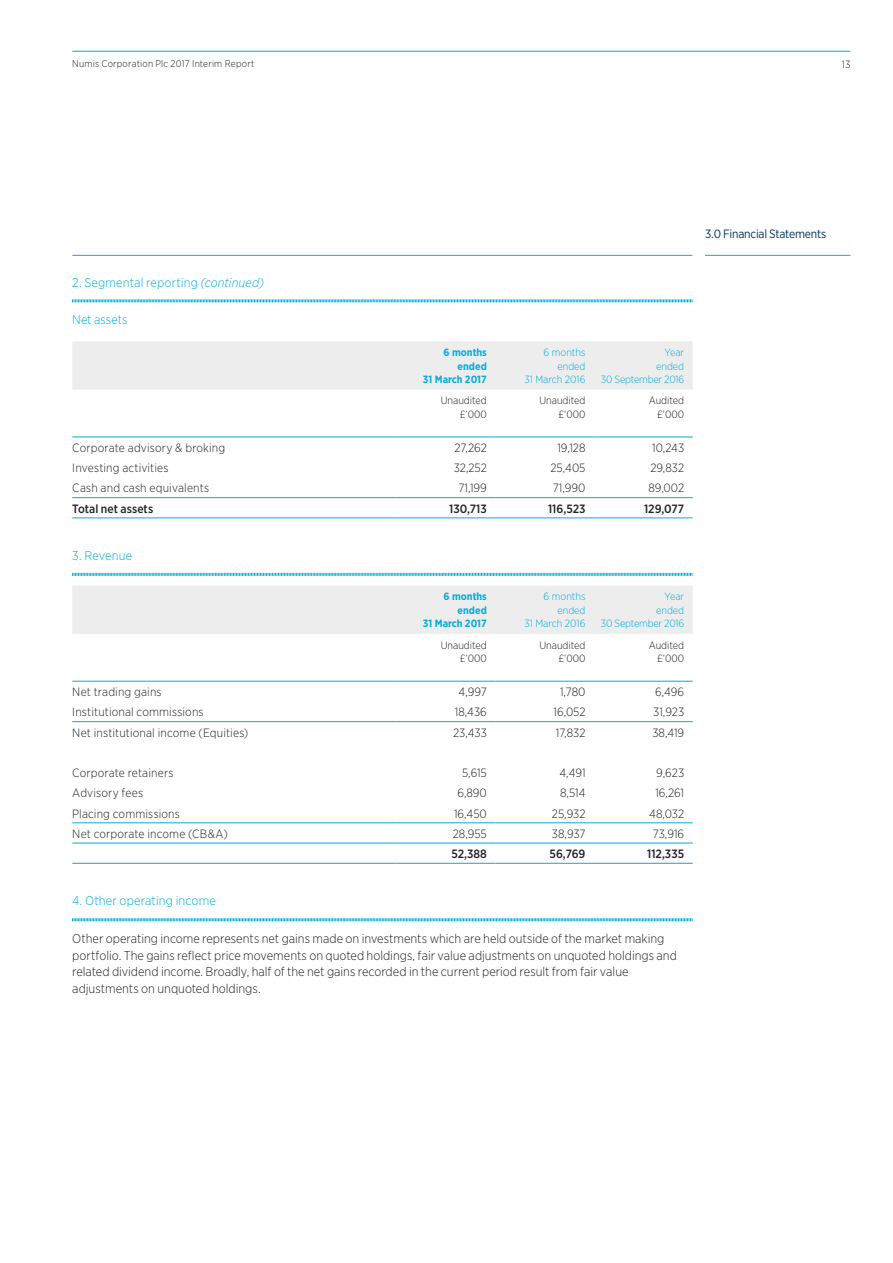
<style>
.page{position:relative;width:893px;height:1263px;background:#fff}
.page>*{position:absolute;margin:0;border:0;box-sizing:border-box;transform-origin:0 0}
.Body_text{font:300 12.75px/16.5px "Gotham Narrow";color:#231f20}
.Heading_1{font:300 12.75px "Gotham Narrow";letter-spacing:.01em;color:#00aedc}
.Heading_3{font:300 12.75px "Gotham Narrow";letter-spacing:.005em;color:#00aedc}
.Table_text{font:300 12px "Gotham Narrow";letter-spacing:.015em;color:#231f20}
.Table_figures{font:300 12px "Gotham Narrow";color:#231f20}
.Table_figures_Medium{font:500 12px "Gotham Narrow";color:#231f20}
.t1{font:12px "Gotham Narrow";letter-spacing:-.015em;color:#00345e}
.Table_text_Medium{font:500 12px "Gotham Narrow";letter-spacing:.005em;color:#231f20}
.Table_head_Black{font:300 10.5px "Gotham Narrow";color:#231f20}
.Table_head_Blue_312{font:300 10.5px/13.5px "Gotham Narrow";color:#00aedc;text-align:right}
.Table_head_Bold_Blue{font:700 10.5px/13.5px "Gotham Narrow";color:#00aedc;text-align:right}
.Table_head_Blue_312-2{font:300 10.5px "Gotham Narrow";letter-spacing:-.02em;color:#00aedc}
.t2{font:300 9.75px "Gotham Narrow";letter-spacing:.02em;color:#231f20}
.s1{font-style:italic}
</style>
<div class="page">
<hr style="left:72px;top:51px;width:778px;height:1px;background:#00aedc">
<hr style="left:72px;top:255px;width:620px;height:1px;background:#00aedc">
<hr style="left:705px;top:255px;width:145px;height:1px;background:#00aedc">
<svg style="left:72px;top:299px;width:621px;height:4px;background:#7fd6ed"></svg>
<div style="left:72px;top:341px;width:621px;height:48px;background:#eeedee"></div>
<hr style="left:72px;top:437px;width:325px;height:1px;background:#00aedc">
<hr style="left:397px;top:437px;width:98px;height:1px;background:#00aedc">
<hr style="left:495px;top:437px;width:99px;height:1px;background:#00aedc">
<hr style="left:594px;top:437px;width:99px;height:1px;background:#00aedc">
<hr style="left:72px;top:518px;width:325px;height:1px;background:#00aedc">
<hr style="left:397px;top:518px;width:98px;height:1px;background:#00aedc">
<hr style="left:495px;top:518px;width:99px;height:1px;background:#00aedc">
<hr style="left:594px;top:518px;width:99px;height:1px;background:#00aedc">
<hr style="left:72px;top:497px;width:325px;height:1px;background:#00aedc">
<hr style="left:397px;top:497px;width:98px;height:1px;background:#00aedc">
<hr style="left:495px;top:497px;width:99px;height:1px;background:#00aedc">
<hr style="left:594px;top:497px;width:99px;height:1px;background:#00aedc">
<svg style="left:72px;top:572px;width:621px;height:4px;background:#7fd6ed"></svg>
<svg style="left:72px;top:918px;width:621px;height:4px;background:#7fd5ed"></svg>
<div style="left:72px;top:586px;width:621px;height:48px;background:#eeedee"></div>
<hr style="left:72px;top:843px;width:325px;height:1px;background:#00aedc">
<hr style="left:397px;top:843px;width:98px;height:1px;background:#00aedc">
<hr style="left:495px;top:843px;width:99px;height:1px;background:#00aedc">
<hr style="left:594px;top:843px;width:99px;height:1px;background:#00aedc">
<hr style="left:72px;top:863px;width:325px;height:1px;background:#00aedc">
<hr style="left:397px;top:863px;width:98px;height:1px;background:#00aedc">
<hr style="left:495px;top:863px;width:99px;height:1px;background:#00aedc">
<hr style="left:594px;top:863px;width:99px;height:1px;background:#00aedc">
<hr style="left:72px;top:822px;width:325px;height:1px;background:#00aedc">
<hr style="left:397px;top:822px;width:98px;height:1px;background:#00aedc">
<hr style="left:495px;top:822px;width:99px;height:1px;background:#00aedc">
<hr style="left:594px;top:822px;width:99px;height:1px;background:#00aedc">
<hr style="left:72px;top:681px;width:325px;height:1px;background:#00aedc">
<hr style="left:397px;top:681px;width:98px;height:1px;background:#00aedc">
<hr style="left:495px;top:681px;width:99px;height:1px;background:#00aedc">
<hr style="left:594px;top:681px;width:99px;height:1px;background:#00aedc">
<hr style="left:72px;top:721px;width:325px;height:1px;background:#00aedc">
<hr style="left:397px;top:721px;width:98px;height:1px;background:#00aedc">
<hr style="left:495px;top:721px;width:99px;height:1px;background:#00aedc">
<hr style="left:594px;top:721px;width:99px;height:1px;background:#00aedc">
<p class="t2" style="left:72px;top:58px;width:184px">Numis Corporation Plc 2017 Interim Report</p>
<p class="Table_head_Black" style="left:842px;top:58px;width:10px">13</p>
<p class="Heading_1" style="left:72px;top:274px;width:193px">2. Segmental reporting <span class="s1">(continued)</span></p>
<p class="Heading_3" style="left:72px;top:312px;width:57px">Net assets</p>
<p class="Table_head_Bold_Blue" style="left:444px;top:346px;width:45px">6 months ended</p>
<p class="Table_head_Bold_Blue" style="left:423px;top:373px;width:66px">31 March 2017</p>
<p class="Table_head_Black" style="left:441px;top:394px;width:48px">Unaudited</p>
<p class="Table_head_Black" style="left:460px;top:408px;width:29px">£’000</p>
<p class="Table_head_Blue_312" style="left:544px;top:345px;width:43px">6 months ended</p>
<p class="Table_head_Blue_312" style="left:524px;top:372px;width:63px">31 March 2016</p>
<p class="Table_head_Black" style="left:539px;top:394px;width:48px">Unaudited</p>
<p class="Table_head_Black" style="left:558px;top:408px;width:29px">£’000</p>
<p class="Table_head_Blue_312" style="left:656px;top:345px;width:30px">Year ended</p>
<p class="Table_head_Blue_312-2" style="left:601px;top:373px;width:85px">30 September 2016</p>
<p class="Table_head_Black" style="left:649px;top:394px;width:37px">Audited</p>
<p class="Table_head_Black" style="left:657px;top:408px;width:29px">£’000</p>
<p class="Table_text" style="left:72px;top:440px;width:154px">Corporate advisory &amp; broking</p>
<p class="Table_figures" style="left:455px;top:440px;width:34px">27,262</p>
<p class="Table_figures" style="left:557px;top:440px;width:30px">19,128</p>
<p class="Table_figures" style="left:652px;top:440px;width:33px">10,243</p>
<p class="Table_text" style="left:72px;top:460px;width:98px">Investing activities</p>
<p class="Table_figures" style="left:454px;top:460px;width:35px">32,252</p>
<p class="Table_figures" style="left:550px;top:460px;width:37px">25,405</p>
<p class="Table_figures" style="left:650px;top:460px;width:35px">29,832</p>
<p class="Table_text" style="left:72px;top:481px;width:138px">Cash and cash equivalents</p>
<p class="Table_figures" style="left:458px;top:481px;width:30px">71,199</p>
<p class="Table_figures" style="left:553px;top:481px;width:34px">71,990</p>
<p class="Table_figures" style="left:648px;top:481px;width:37px">89,002</p>
<p class="Table_text_Medium" style="left:72px;top:501px;width:82px">Total net assets</p>
<p class="Table_figures_Medium" style="left:449px;top:501px;width:39px">130,713</p>
<p class="Table_figures_Medium" style="left:548px;top:501px;width:39px">116,523</p>
<p class="Table_figures_Medium" style="left:644px;top:501px;width:42px">129,077</p>
<p class="Heading_1" style="left:72px;top:548px;width:61px">3. Revenue</p>
<p class="Table_head_Bold_Blue" style="left:444px;top:590px;width:45px">6 months ended</p>
<p class="Table_head_Bold_Blue" style="left:423px;top:617px;width:66px">31 March 2017</p>
<p class="Table_head_Blue_312" style="left:544px;top:590px;width:43px">6 months ended</p>
<p class="Table_head_Blue_312" style="left:524px;top:617px;width:63px">31 March 2016</p>
<p class="Table_head_Blue_312" style="left:656px;top:590px;width:30px">Year ended</p>
<p class="Table_head_Blue_312-2" style="left:601px;top:617px;width:85px">30 September 2016</p>
<p class="Table_head_Black" style="left:441px;top:638px;width:48px">Unaudited</p>
<p class="Table_head_Black" style="left:460px;top:652px;width:29px">£’000</p>
<p class="Table_head_Black" style="left:539px;top:638px;width:48px">Unaudited</p>
<p class="Table_head_Black" style="left:558px;top:652px;width:29px">£’000</p>
<p class="Table_head_Black" style="left:649px;top:638px;width:37px">Audited</p>
<p class="Table_head_Black" style="left:657px;top:652px;width:29px">£’000</p>
<p class="Table_text" style="left:72px;top:684px;width:91px">Net trading gains</p>
<p class="Table_figures" style="left:459px;top:684px;width:30px">4,997</p>
<p class="Table_figures" style="left:560px;top:684px;width:27px">1,780</p>
<p class="Table_figures" style="left:655px;top:684px;width:30px">6,496</p>
<p class="Table_text" style="left:72px;top:705px;width:133px">Institutional commissions</p>
<p class="Table_figures" style="left:455px;top:705px;width:33px">18,436</p>
<p class="Table_figures" style="left:553px;top:705px;width:34px">16,052</p>
<p class="Table_figures" style="left:653px;top:705px;width:33px">31,923</p>
<p class="Table_text" style="left:72px;top:725px;width:177px">Net institutional income (Equities)</p>
<p class="Table_figures" style="left:453px;top:725px;width:35px">23,433</p>
<p class="Table_figures" style="left:556px;top:725px;width:31px">17,832</p>
<p class="Table_figures" style="left:652px;top:725px;width:33px">38,419</p>
<p class="Table_text" style="left:72px;top:765px;width:103px">Corporate retainers</p>
<p class="Table_figures" style="left:462px;top:765px;width:26px">5,615</p>
<p class="Table_figures" style="left:559px;top:765px;width:28px">4,491</p>
<p class="Table_figures" style="left:656px;top:765px;width:29px">9,623</p>
<p class="Table_text" style="left:72px;top:786px;width:72px">Advisory fees</p>
<p class="Table_figures" style="left:457px;top:786px;width:31px">6,890</p>
<p class="Table_figures" style="left:560px;top:786px;width:27px">8,514</p>
<p class="Table_figures" style="left:655px;top:786px;width:30px">16,261</p>
<p class="Table_text" style="left:72px;top:806px;width:109px">Placing commissions</p>
<p class="Table_figures" style="left:454px;top:806px;width:34px">16,450</p>
<p class="Table_figures" style="left:552px;top:806px;width:35px">25,932</p>
<p class="Table_figures" style="left:649px;top:806px;width:36px">48,032</p>
<p class="Table_text" style="left:72px;top:826px;width:157px">Net corporate income (CB&amp;A)</p>
<p class="Table_figures" style="left:453px;top:826px;width:36px">28,955</p>
<p class="Table_figures" style="left:552px;top:826px;width:35px">38,937</p>
<p class="Table_figures" style="left:653px;top:826px;width:33px">73,916</p>
<p class="Table_figures_Medium" style="left:451px;top:846px;width:37px">52,388</p>
<p class="Table_figures_Medium" style="left:550px;top:846px;width:37px">56,769</p>
<p class="Table_figures_Medium" style="left:647px;top:846px;width:38px">112,335</p>
<p class="Heading_1" style="left:72px;top:893px;width:145px">4. Other operating income</p>
<p class="Body_text" style="left:72px;top:930px;width:606px">Other operating income represents net gains made on investments which are held outside of the market making portfolio. The gains reflect price movements on quoted holdings, fair value adjustments on unquoted holdings and related dividend income. Broadly, half of the net gains recorded in the current period result from fair value adjustments on unquoted holdings.</p>
<p class="t1" style="left:705px;top:226px;width:123px">3.0 Financial Statements</p>
</div>
